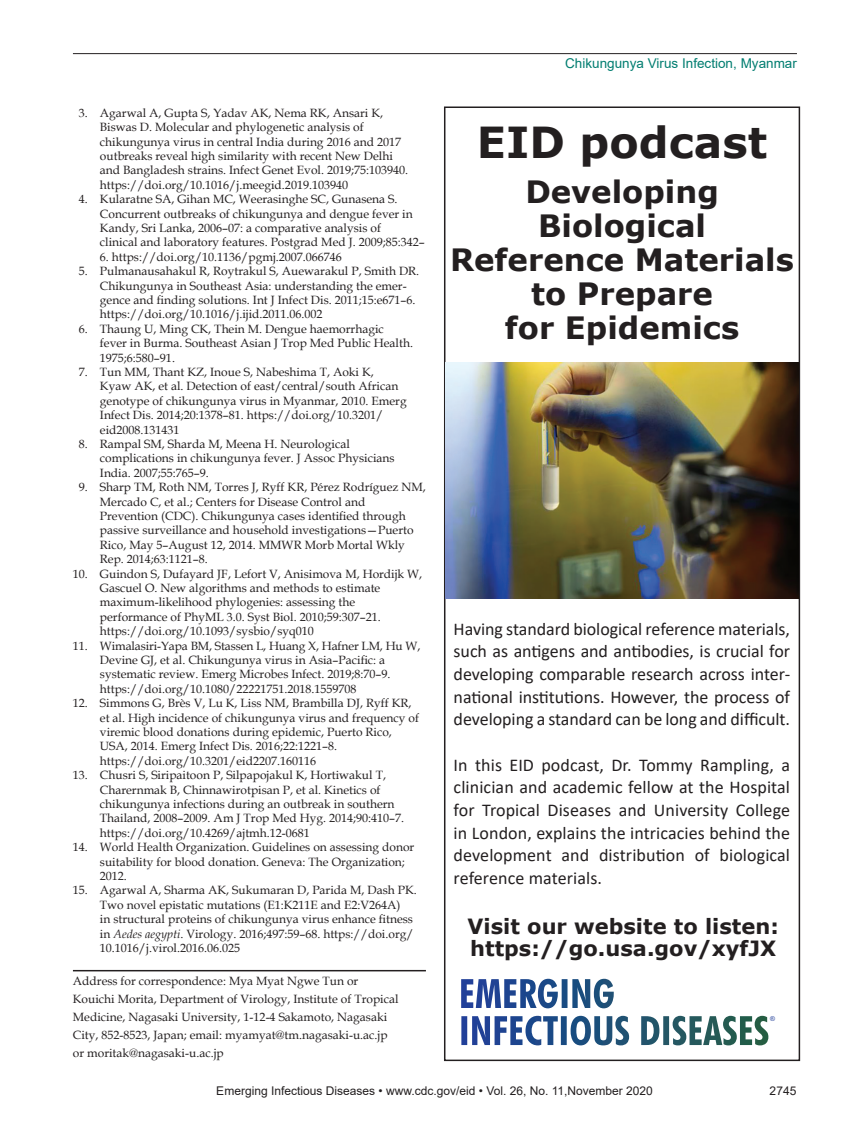
<style>
.page{position:relative;width:851px;height:1134px;background:#fff}
.page>*{position:absolute;margin:0;border:0;box-sizing:border-box;transform-origin:0 0}
.t1{font:700 42.75px "Verdana";color:#231f20}
.t2{font:700 30.75px/33.9px "Verdana";color:#231f20;text-align:center}
.t3{font:700 21px "Verdana";color:#231f20}
.t4{font:18px/22.6px "Calibri";letter-spacing:-.005em;color:#231f20;text-align:justify}
.Running_Head{font:13.5px "Arial";color:#007d70}
.References{font:12px/14.4px "Book Antiqua";color:#231f20}
.Correspondence{font:12px/18px "Book Antiqua";color:#231f20}
.t5{font:12px "Arial";color:#231f20}
.t6{font:6.75px "Arial";color:#223f99}
.s1{font-style:italic}
</style>
<div class="page">
<hr style="left:73px;top:53px;width:723px;height:1px;background:#231f20">
<hr style="left:73px;top:970px;width:353px;height:1px;background:#231f20">
<div style="left:444px;top:106px;width:356px;height:955px;border:2px solid #231f20"></div>
<svg style="left:461px;top:979px;width:307px;height:66px"></svg>
<img style="left:445px;top:362px;width:353px;height:237px">
<p class="References" style="left:100px;top:105px;width:309px;text-indent:-21px">3. Agarwal A, Gupta S, Yadav AK, Nema RK, Ansari K, Biswas D. Molecular and phylogenetic analysis of chikungunya virus in central India during 2016 and 2017 outbreaks reveal high similarity with recent New Delhi and Bangladesh strains. Infect Genet Evol. 2019;75:103940. https://doi.org/10.1016/j.meegid.2019.103940</p>
<p class="References" style="left:100px;top:192px;width:326px;text-indent:-21px">4. Kularatne SA, Gihan MC, Weerasinghe SC, Gunasena S.<br>Concurrent outbreaks of chikungunya and dengue fever in Kandy, Sri Lanka, 2006–07: a comparative analysis of<br>clinical and laboratory features. Postgrad Med J. 2009;85:342–</p>
<p class="References" style="left:100px;top:249px;width:243px">6. https://doi.org/10.1136/pgmj.2007.066746</p>
<p class="References" style="left:100px;top:264px;width:321px;text-indent:-21px">5. Pulmanausahakul R, Roytrakul S, Auewarakul P, Smith DR.<br>Chikungunya in Southeast Asia: understanding the emer&shy;gence and finding solutions. Int J Infect Dis. 2011;15:e671–6. https://doi.org/10.1016/j.ijid.2011.06.002</p>
<p class="References" style="left:100px;top:321px;width:314px;text-indent:-21px">6. Thaung U, Ming CK, Thein M. Dengue haemorrhagic fever in Burma. Southeast Asian J Trop Med Public Health.<br>1975;6:580–91.</p>
<p class="References" style="left:100px;top:364px;width:308px;text-indent:-21px">7. Tun MM, Thant KZ, Inoue S, Nabeshima T, Aoki K, Kyaw AK, et al. Detection of east/central/south African genotype of chikungunya virus in Myanmar, 2010. Emerg Infect Dis. 2014;20:1378–81. https://doi.org/10.3201/ eid2008.131431</p>
<p class="References" style="left:100px;top:436px;width:296px;text-indent:-21px">8. Rampal SM, Sharda M, Meena H. Neurological complications in chikungunya fever. J Assoc Physicians<br>India. 2007;55:765–9.</p>
<p class="References" style="left:100px;top:480px;width:327px;text-indent:-21px">9. Sharp TM, Roth NM, Torres J, Ryff KR, Pérez Rodríguez NM, Mercado C, et al.; Centers for Disease Control and Prevention (CDC). Chikungunya cases identified through passive surveillance and household investigations—Puerto Rico, May 5–August 12, 2014. MMWR Morb Mortal Wkly Rep. 2014;63:1121–8.</p>
<p class="References" style="left:100px;top:566px;width:324px;text-indent:-27px">10. Guindon S, Dufayard JF, Lefort V, Anisimova M, Hordijk W, Gascuel O. New algorithms and methods to estimate maximum-likelihood phylogenies: assessing the performance of PhyML 3.0. Syst Biol. 2010;59:307–21. https://doi.org/10.1093/sysbio/syq010</p>
<p class="References" style="left:100px;top:638px;width:322px;text-indent:-27px">11. Wimalasiri-Yapa BM, Stassen L, Huang X, Hafner LM, Hu W, Devine GJ, et al. Chikungunya virus in Asia–Pacific: a systematic review. Emerg Microbes Infect. 2019;8:70–9. https://doi.org/10.1080/22221751.2018.1559708</p>
<p class="References" style="left:100px;top:696px;width:320px;text-indent:-27px">12. Simmons G, Brès V, Lu K, Liss NM, Brambilla DJ, Ryff KR, et al. High incidence of chikungunya virus and frequency of viremic blood donations during epidemic, Puerto Rico, USA, 2014. Emerg Infect Dis. 2016;22:1221–8. https://doi.org/10.3201/eid2207.160116</p>
<p class="References" style="left:100px;top:768px;width:306px;text-indent:-27px">13. Chusri S, Siripaitoon P, Silpapojakul K, Hortiwakul T, Charernmak B, Chinnawirotpisan P, et al. Kinetics of chikungunya infections during an outbreak in southern Thailand, 2008–2009. Am J Trop Med Hyg. 2014;90:410–7. https://doi.org/10.4269/ajtmh.12-0681</p>
<p class="References" style="left:100px;top:840px;width:316px;text-indent:-27px">14. World Health Organization. Guidelines on assessing donor suitability for blood donation. Geneva: The Organization;<br>2012.</p>
<p class="References" style="left:100px;top:883px;width:318px;text-indent:-27px">15. Agarwal A, Sharma AK, Sukumaran D, Parida M, Dash PK.<br>Two novel epistatic mutations (E1:K211E and E2:V264A)<br>in structural proteins of chikungunya virus enhance fitness in <span class="s1">Aedes aegypti</span>. Virology. 2016;497:59–68. https://doi.org/ 10.1016/j.virol.2016.06.025</p>
<p class="Correspondence" style="left:73px;top:972px;width:327px">Address for correspondence: Mya Myat Ngwe Tun or Kouichi Morita, Department of Virology, Institute of Tropical Medicine, Nagasaki University, 1-12-4 Sakamoto, Nagasaki City, 852-8523, Japan; email: myamyat@tm.nagasaki-u.ac.jp or moritak@nagasaki-u.ac.jp</p>
<p class="Running_Head" style="left:565px;top:54px;width:233px">Chikungunya Virus Infection, Myanmar</p>
<p class="t1" style="left:477px;top:112px;width:292px">EID podcast</p>
<p class="t2" style="left:450px;top:175px;width:345px">Developing<br>Biological<br>Reference Materials to Prepare<br>for Epidemics</p>
<p class="t4" style="left:453px;top:617px;width:338px">Having standard biological reference materials, such as antigens and antibodies, is crucial for developing comparable research across inter&shy;national institutions. However, the process of developing a standard can be long and difficult.</p>
<p class="t4" style="left:453px;top:753px;width:338px">In this EID podcast, Dr. Tommy Rampling, a clinician and academic fellow at the Hospital for Tropical Diseases and University College in London, explains the intricacies behind the development and distribution of biological reference materials.</p>
<p class="t3" style="left:467px;top:912px;width:313px">Visit our website to listen:</p>
<p class="t3" style="left:470px;top:934px;width:307px">https://go.usa.gov/xyfJX</p>
<p class="t6" style="left:770px;top:1014px;width:6px">®</p>
<p class="t5" style="left:216px;top:1083px;width:438px">Emerging Infectious Diseases • www.cdc.gov/eid • Vol. 26, No. 11,November 2020</p>
<p class="t5" style="left:769px;top:1083px;width:28px">2745</p>
</div>
